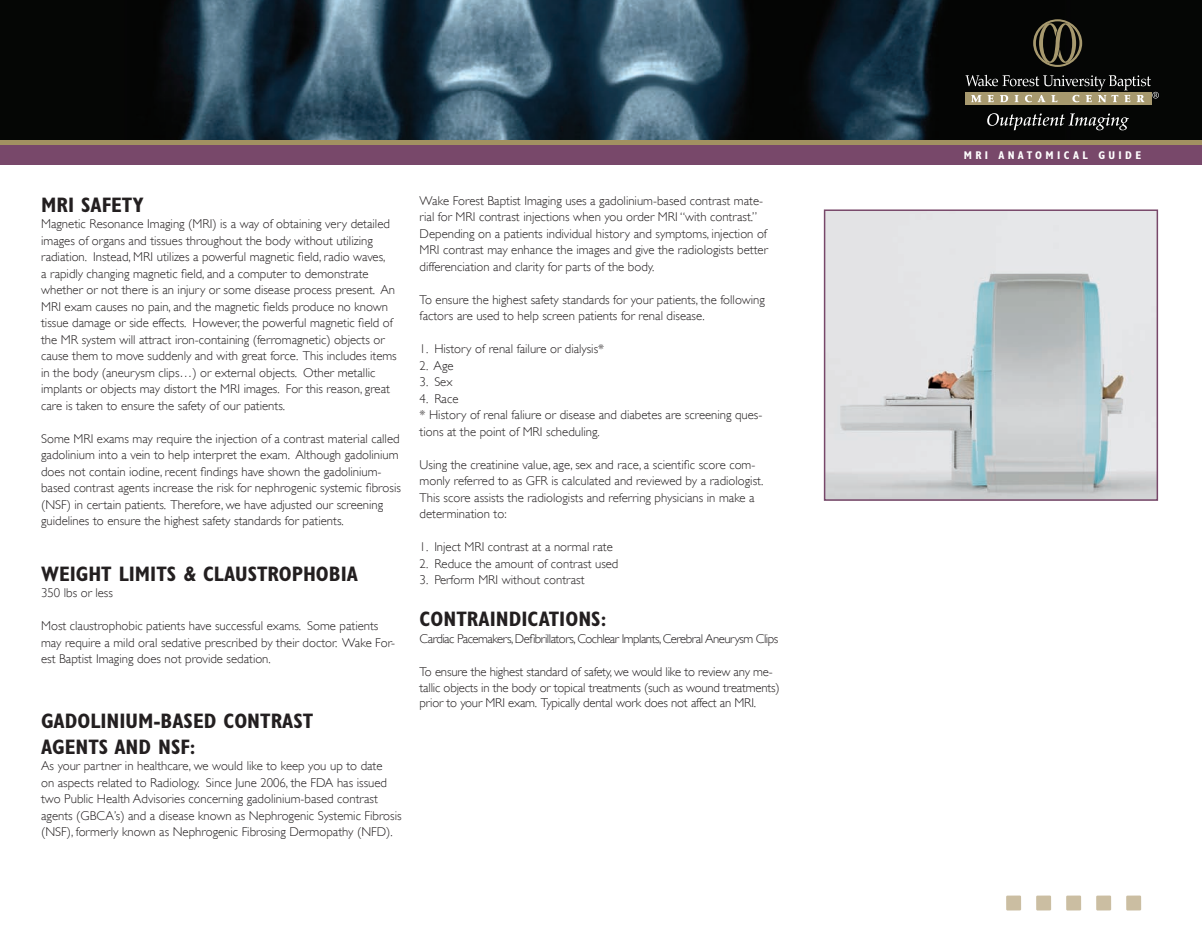
<style>
.page{position:relative;width:1202px;height:932px;background:#fff}
.page>*{position:absolute;margin:0;border:0;box-sizing:border-box;transform-origin:0 0}
.t1{font:700 condensed 21px/25.2px "Gill Sans";color:#231f20}
.t2{font:300 12.75px/16.5px "Gill Sans";color:#231f20}
.t3{font:300 12.75px "Gill Sans";letter-spacing:-.04em;color:#231f20}
.t4{font:700 condensed 11.25px "Gill Sans";letter-spacing:.3em;color:#fff}
</style>
<div class="page">
<img style="left:0;top:0;width:1202px;height:140px">
<div style="left:0;top:140px;width:1202px;height:13px;background:#a29161"></div>
<div style="left:0;top:145px;width:1202px;height:20px;background:#78486a"></div>
<div style="left:1006px;top:895px;width:15px;height:15px;background:#cbbea2"></div>
<div style="left:1036px;top:895px;width:15px;height:15px;background:#cbbea2"></div>
<div style="left:1066px;top:895px;width:15px;height:15px;background:#cbbea2"></div>
<div style="left:1096px;top:895px;width:15px;height:15px;background:#cbbea2"></div>
<div style="left:1126px;top:895px;width:15px;height:15px;background:#cbbea2"></div>
<img style="left:827px;top:212px;width:328px;height:286px">
<div style="left:824px;top:209px;width:334px;height:292px;border:2px solid #78486a"></div>
<svg style="left:965px;top:102px;width:186px;height:3px"></svg>
<svg style="left:965px;top:75px;width:193px;height:27px;background:#5d5a4c"></svg>
<svg style="left:1033px;top:19px;width:49px;height:48px;background:#3d3929"></svg>
<svg style="left:987px;top:113px;width:141px;height:17px;background:#373837"></svg>
<h1 class="t1" style="left:41px;top:192px;width:104px">MRI SAFETY</h1>
<p class="t2" style="left:41px;top:215px;width:357px">Magnetic Resonance Imaging (MRI) is a way of obtaining very detailed images of organs and tissues throughout the body without utilizing radiation. Instead, MRI utilizes a powerful magnetic field, radio waves,<br>a rapidly changing magnetic field, and a computer to demonstrate whether or not there is an injury or some disease process present. An MRI exam causes no pain, and the magnetic fields produce no known tissue damage or side effects. However, the powerful magnetic field of the MR system will attract iron-containing (ferromagnetic) objects or cause them to move suddenly and with great force. This includes items in the body (aneurysm clips…) or external objects. Other metallic implants or objects may distort the MRI images. For this reason, great care is taken to ensure the safety of our patients.</p>
<p class="t2" style="left:41px;top:430px;width:361px">Some MRI exams may require the injection of a contrast material called gadolinium into a vein to help interpret the exam. Although gadolinium does not contain iodine, recent findings have shown the gadolinium&shy;based contrast agents increase the risk for nephrogenic systemic fibrosis (NSF) in certain patients. Therefore, we have adjusted our screening guidelines to ensure the highest safety standards for patients.</p>
<h1 class="t1" style="left:41px;top:560px;width:318px">WEIGHT LIMITS &amp; CLAUSTROPHOBIA</h1>
<p class="t2" style="left:41px;top:584px;width:73px">350 lbs or less</p>
<p class="t2" style="left:41px;top:617px;width:355px">Most claustrophobic patients have successful exams. Some patients may require a mild oral sedative prescribed by their doctor. Wake For&shy;est Baptist Imaging does not provide sedation.</p>
<h1 class="t1" style="left:41px;top:708px;width:274px">GADOLINIUM-BASED CONTRAST<br>AGENTS AND NSF:</h1>
<p class="t2" style="left:41px;top:757px;width:362px">As your partner in healthcare, we would like to keep you up to date<br>on aspects related to Radiology. Since June 2006, the FDA has issued two Public Health Advisories concerning gadolinium-based contrast agents (GBCA’s) and a disease known as Nephrogenic Systemic Fibrosis (NSF), formerly known as Nephrogenic Fibrosing Dermopathy (NFD).</p>
<p class="t2" style="left:419px;top:192px;width:350px">Wake Forest Baptist Imaging uses a gadolinium-based contrast mate&shy;rial for MRI contrast injections when you order MRI “with contrast.” Depending on a patients individual history and symptoms, injection of MRI contrast may enhance the images and give the radiologists better differenciation and clarity for parts of the body.</p>
<p class="t2" style="left:419px;top:291px;width:347px">To ensure the highest safety standards for your patients, the following factors are used to help screen patients for renal disease.</p>
<p class="t2" style="left:419px;top:341px;width:186px">1. History of renal failure or dialysis*</p>
<p class="t2" style="left:419px;top:357px;width:35px">2. Age</p>
<p class="t2" style="left:419px;top:374px;width:34px">3. Sex</p>
<p class="t2" style="left:419px;top:390px;width:344px">4. Race<br>* History of renal faliure or disease and diabetes are screening ques&shy;tions at the point of MRI scheduling.</p>
<p class="t2" style="left:419px;top:456px;width:345px">Using the creatinine value, age, sex and race, a scientific score com&shy;monly referred to as GFR is calculated and reviewed by a radiologist.<br>This score assists the radiologists and referring physicians in make a determination to:</p>
<p class="t2" style="left:419px;top:539px;width:195px">1. Inject MRI contrast at a normal rate</p>
<p class="t2" style="left:419px;top:555px;width:200px">2. Reduce the amount of contrast used</p>
<p class="t2" style="left:419px;top:572px;width:166px">3. Perform MRI without contrast</p>
<h1 class="t1" style="left:419px;top:606px;width:188px">CONTRAINDICATIONS:</h1>
<p class="t3" style="left:419px;top:631px;width:360px">Cardiac Pacemakers, Defibrillators, Cochlear Implants, Cerebral Aneurysm Clips</p>
<p class="t2" style="left:419px;top:663px;width:361px">To ensure the highest standard of safety, we would like to review any me&shy;tallic objects in the body or topical treatments (such as wound treatments)</p>
<p class="t2" style="left:419px;top:694px;width:338px">prior to your MRI exam. Typically dental work does not affect an MRI.</p>
<p class="t4" style="left:963px;top:149px;width:179px">MRI ANATOMICAL GUIDE</p>
</div>
